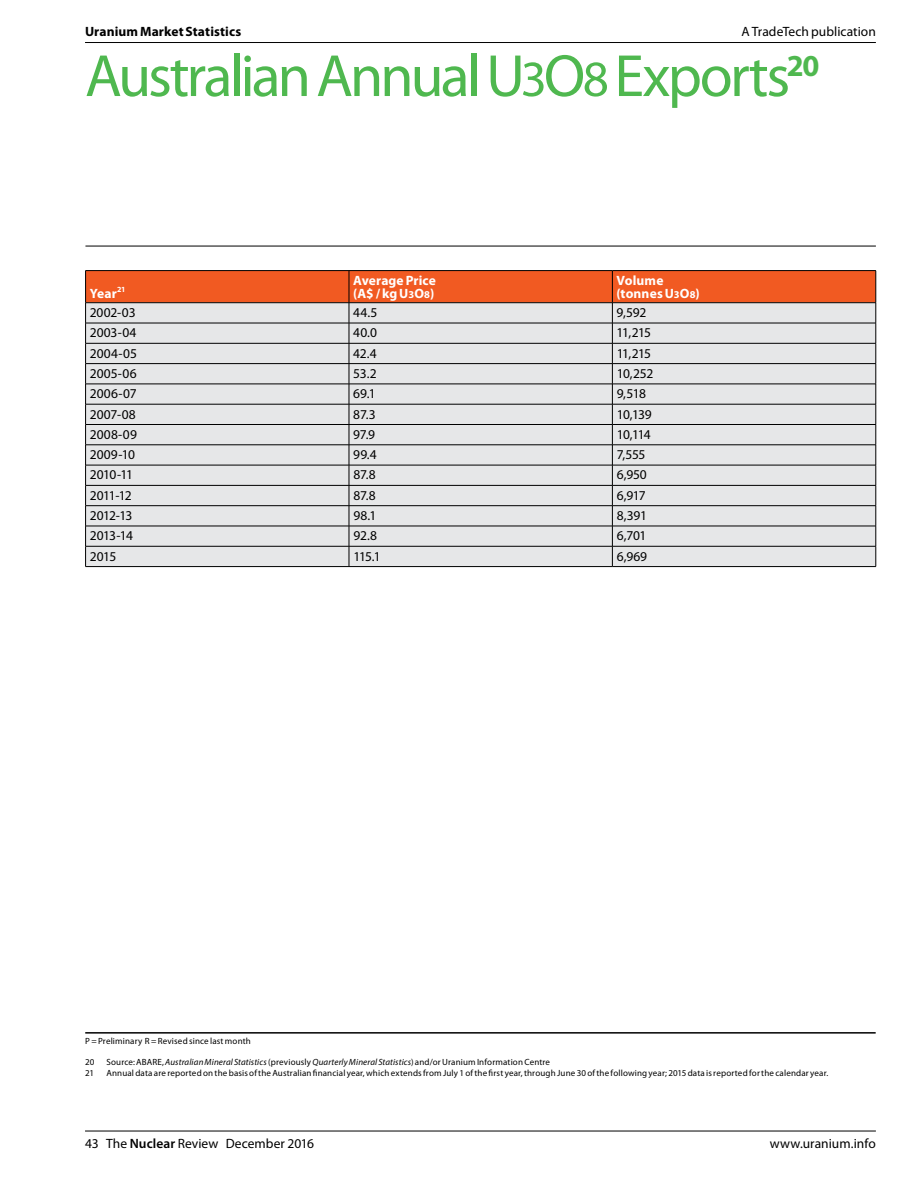
<style>
.page{position:relative;width:918px;height:1188px;background:#fff}
.page>*{position:absolute;margin:0;border:0;box-sizing:border-box;transform-origin:0 0}
.t1{font:60px "Myriad Pro";letter-spacing:-.05em;color:#4fb84f}
.t2{font:13.5px "Myriad Pro";letter-spacing:-.005em;color:#000}
.t3{font:700 13.5px/13.5px "Myriad Pro";letter-spacing:.01em;color:#fff}
.t4{font:700 13.5px "Myriad Pro";letter-spacing:.01em;color:#000}
.t5{font:9px "Myriad Pro";letter-spacing:.015em;color:#000}
.t6{font:700 7.8px "Myriad Pro";color:#fff}
.s1{font-size:51px}
.s2{font-size:10.5px}
.s3{font-style:italic}
.s4{font-weight:600}
</style>
<div class="page">
<hr style="left:85px;top:1131px;width:791px;height:1px;background:#000">
<hr style="left:85px;top:42px;width:791px;height:1px;background:#000">
<hr style="left:85px;top:246px;width:791px;height:1px;background:#000">
<hr style="left:85px;top:270px;width:264px;height:1px;background:#000">
<hr style="left:349px;top:270px;width:263px;height:1px;background:#000">
<hr style="left:612px;top:270px;width:264px;height:1px;background:#000">
<svg style="left:85px;top:271px;width:792px;height:295px;background:#dbccc7"></svg>
<hr style="left:85px;top:566px;width:264px;height:1px;background:#000">
<hr style="left:349px;top:566px;width:263px;height:1px;background:#000">
<hr style="left:612px;top:566px;width:264px;height:1px;background:#000">
<hr style="left:85px;top:1032px;width:791px;height:2px;background:#000">
<h2 class="t4" style="left:85px;top:22px;width:158px">Uranium Market Statistics</h2>
<h2 class="t2" style="left:742px;top:23px;width:136px">A TradeTech publication</h2>
<h1 class="t1" style="left:85px;top:39px;width:736px">Australian Annual U<span class="s1">3</span>O<span class="s1">8</span> Exports<sup>20</sup></h1>
<p class="t6" style="left:117px;top:284px;width:10px">21</p>
<h2 class="t3" style="left:353px;top:273px;width:84px">Average Price (A$ / kg U<span class="s2">3</span>O<span class="s2">8</span>)</h2>
<h2 class="t3" style="left:617px;top:273px;width:85px">Volume (tonnes U<span class="s2">3</span>O<span class="s2">8</span>)</h2>
<h2 class="t2" style="left:90px;top:304px;width:47px">2002-03</h2>
<h2 class="t2" style="left:353px;top:304px;width:26px">44.5</h2>
<h2 class="t2" style="left:617px;top:304px;width:31px">9,592</h2>
<h2 class="t2" style="left:90px;top:325px;width:48px">2003-04</h2>
<h2 class="t2" style="left:353px;top:325px;width:25px">40.0</h2>
<h2 class="t2" style="left:617px;top:325px;width:36px">11,215</h2>
<h2 class="t2" style="left:90px;top:345px;width:49px">2004-05</h2>
<h2 class="t2" style="left:353px;top:345px;width:25px">42.4</h2>
<h2 class="t2" style="left:617px;top:345px;width:36px">11,215</h2>
<h2 class="t2" style="left:90px;top:365px;width:48px">2005-06</h2>
<h2 class="t2" style="left:353px;top:365px;width:25px">53.2</h2>
<h2 class="t2" style="left:617px;top:365px;width:38px">10,252</h2>
<h2 class="t2" style="left:90px;top:385px;width:48px">2006-07</h2>
<h2 class="t2" style="left:353px;top:385px;width:24px">69.1</h2>
<h2 class="t2" style="left:617px;top:385px;width:31px">9,518</h2>
<h2 class="t2" style="left:90px;top:406px;width:47px">2007-08</h2>
<h2 class="t2" style="left:353px;top:406px;width:24px">87.3</h2>
<h2 class="t2" style="left:617px;top:406px;width:36px">10,139</h2>
<h2 class="t2" style="left:90px;top:426px;width:49px">2008-09</h2>
<h2 class="t2" style="left:353px;top:426px;width:23px">97.9</h2>
<h2 class="t2" style="left:617px;top:426px;width:36px">10,114</h2>
<h2 class="t2" style="left:90px;top:446px;width:47px">2009-10</h2>
<h2 class="t2" style="left:353px;top:446px;width:25px">99.4</h2>
<h2 class="t2" style="left:617px;top:446px;width:30px">7,555</h2>
<h2 class="t2" style="left:90px;top:467px;width:45px">2010-11</h2>
<h2 class="t2" style="left:353px;top:467px;width:24px">87.8</h2>
<h2 class="t2" style="left:617px;top:467px;width:32px">6,950</h2>
<h2 class="t2" style="left:90px;top:487px;width:43px">2011-12</h2>
<h2 class="t2" style="left:353px;top:487px;width:24px">87.8</h2>
<h2 class="t2" style="left:617px;top:487px;width:30px">6,917</h2>
<h2 class="t2" style="left:90px;top:507px;width:44px">2012-13</h2>
<h2 class="t2" style="left:353px;top:507px;width:25px">98.1</h2>
<h2 class="t2" style="left:617px;top:507px;width:32px">8,391</h2>
<h2 class="t2" style="left:90px;top:527px;width:44px">2013-14</h2>
<h2 class="t2" style="left:353px;top:527px;width:25px">92.8</h2>
<h2 class="t2" style="left:617px;top:527px;width:31px">6,701</h2>
<h2 class="t2" style="left:90px;top:548px;width:28px">2015</h2>
<h2 class="t2" style="left:353px;top:548px;width:29px">115.1</h2>
<h2 class="t2" style="left:617px;top:548px;width:32px">6,969</h2>
<h2 class="t3" style="left:90px;top:287px;width:29px">Year</h2>
<p class="t5" style="left:85px;top:1036px;width:167px">P = Preliminary R = Revised since last month</p>
<p class="t5" style="left:85px;top:1057px;width:11px">20</p>
<p class="t5" style="left:107px;top:1057px;width:445px">Source: ABARE, <span class="s3">Australian Mineral Statistics</span> (previously <span class="s3">Quarterly Mineral Statistics</span>) and/or Uranium Information Centre</p>
<p class="t5" style="left:85px;top:1067px;width:10px">21</p>
<p class="t5" style="left:107px;top:1067px;width:723px">Annual data are reported on the basis of the Australian financial year, which extends from July 1 of the first year, through June 30 of the following year; 2015 data is reported for the calendar year.</p>
<h2 class="t2" style="left:85px;top:1135px;width:231px">43 The <span class="s4">Nuclear</span> Review December 2016</h2>
<h2 class="t2" style="left:770px;top:1135px;width:108px">www.uranium.info</h2>
</div>
